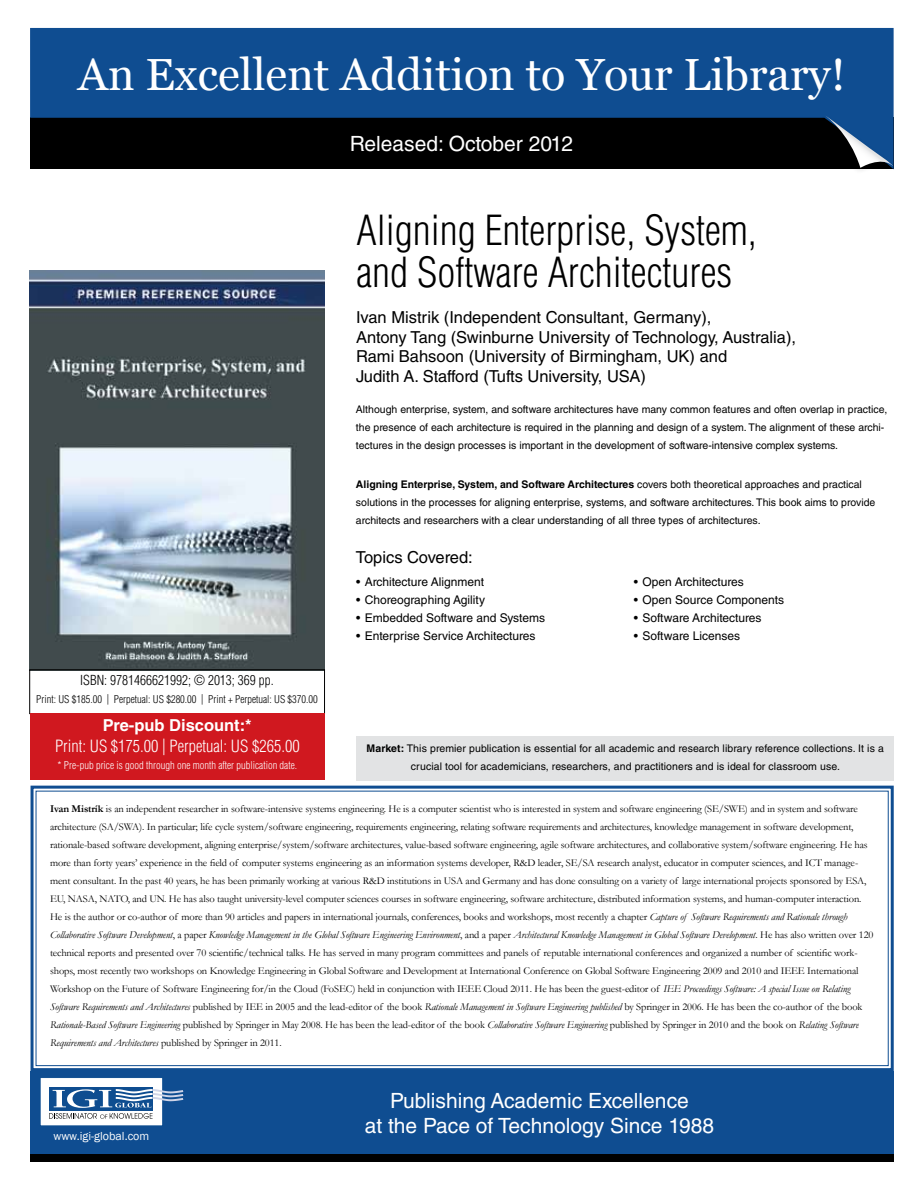
<style>
.page{position:relative;width:918px;height:1188px;background:#fff}
.page>*{position:absolute;margin:0;border:0;box-sizing:border-box;transform-origin:0 0}
.t1{font:45px "Vani";color:#fff}
.t2{font:300 condensed 40.5px/42px "Helvetica LT Std";color:#000}
.t3{font:21px/25.2px "Helvetica LT Std";color:#fff;text-align:center}
.t4{font:16.5px/19.8px "Helvetica LT Std";color:#000}
.t5{font:300 condensed 16.5px "Helvetica LT Std";color:#fff}
.t6{font:700 16.5px "Helvetica LT Std";color:#fff}
.t7{font:300 condensed 13.5px "Helvetica LT Std";color:#000}
.t8{font:12px "Helvetica LT Std";color:#000}
.t9{font:12px "Franklin Gothic";color:#fff}
.t10{font:10.5px/18px "Garamond";letter-spacing:-.01em;color:#000}
.t11{font:10.5px/18px "Helvetica LT Std";color:#000}
.t12{font:300 condensed 10.5px "Helvetica LT Std";color:#000}
.t13{font:300 condensed 10.5px "Helvetica LT Std";color:#fff}
.s1{font-weight:700}
.s2{font-style:italic}
</style>
<div class="page">
<div style="left:357px;top:736px;width:537px;height:44px;background:#e2e3e4"></div>
<div style="left:30px;top:1071px;width:864px;height:83px;background:#0f4d91"></div>
<div style="left:40px;top:1078px;width:123px;height:48px;background:#fff"></div>
<div style="left:40px;top:1077px;width:123px;height:49px;border:1px solid #0e4d90"></div>
<div style="left:49px;top:1087px;width:103px;height:23px;background:#0e4d90"></div>
<svg style="left:49px;top:1089px;width:134px;height:30px"></svg>
<svg style="left:30px;top:28px;width:864px;height:141px;background:#09325f"></svg>
<div style="left:816px;top:111px;width:78px;height:63px;background:#000;opacity:.2"></div>
<svg style="left:824px;top:115px;width:69px;height:53px;background:#2f4d6d"></svg>
<svg style="left:30px;top:785px;width:864px;height:286px"></svg>
<img style="left:29px;top:270px;width:296px;height:400px">
<div style="left:30px;top:670px;width:295px;height:44px;border:1px solid #000"></div>
<div style="left:30px;top:714px;width:295px;height:66px;background:#d0181f"></div>
<div style="left:30px;top:1154px;width:864px;height:8px;background:#000"></div>
<h1 class="t1" style="left:78px;top:48px;width:769px">An Excellent Addition to Your Library!</h1>
<h3 class="t3" style="left:350px;top:131px;width:225px">Released: October 2012</h3>
<h2 class="t2" style="left:357px;top:209px;width:402px">Aligning Enterprise, System, and Software Architectures</h2>
<p class="t7" style="left:80px;top:672px;width:195px">ISBN: 9781466621992; © 2013; 369 pp.</p>
<p class="t12" style="left:36px;top:693px;width:283px">Print: US $185.00 | Perpetual: US $280.00 | Print + Perpetual: US $370.00</p>
<h3 class="t6" style="left:103px;top:715px;width:150px">Pre-pub Discount:*</h3>
<h3 class="t5" style="left:55px;top:736px;width:246px">Print: US $175.00 | Perpetual: US $265.00</h3>
<p class="t13" style="left:58px;top:758px;width:241px">* Pre-pub price is good through one month after publication date.</p>
<h3 class="t4" style="left:356px;top:307px;width:442px">Ivan Mistrik (Independent Consultant, Germany),<br>Antony Tang (Swinburne University of Technology, Australia), Rami Bahsoon (University of Birmingham, UK) and<br>Judith A. Stafford (Tufts University, USA)</h3>
<p class="t11" style="left:356px;top:401px;width:533px">Although enterprise, system, and software architectures have many common features and often overlap in practice, the presence of each architecture is required in the planning and design of a system. The alignment of these archi&shy;tectures in the design processes is important in the development of software-intensive complex systems.</p>
<p class="t11" style="left:356px;top:476px;width:521px"><span class="s1">Aligning Enterprise, System, and Software Architectures</span> covers both theoretical approaches and practical solutions in the processes for aligning enterprise, systems, and software architectures. This book aims to provide architects and researchers with a clear understanding of all three types of architectures.</p>
<h3 class="t4" style="left:356px;top:547px;width:118px">Topics Covered:</h3>
<p class="t8" style="left:356px;top:575px;width:130px">• Architecture Alignment</p>
<p class="t8" style="left:356px;top:593px;width:130px">• Choreographing Agility</p>
<p class="t8" style="left:356px;top:611px;width:190px">• Embedded Software and Systems</p>
<p class="t8" style="left:356px;top:629px;width:181px">• Enterprise Service Architectures</p>
<p class="t8" style="left:634px;top:575px;width:112px">• Open Architectures</p>
<p class="t8" style="left:634px;top:593px;width:152px">• Open Source Components</p>
<p class="t8" style="left:634px;top:611px;width:129px">• Software Architectures</p>
<p class="t8" style="left:634px;top:629px;width:108px">• Software Licenses</p>
<p class="t11" style="left:367px;top:739px;width:519px;text-align:center"><span class="s1">Market:</span> This premier publication is essential for all academic and research library reference collections. It is a crucial tool for academicians, researchers, and practitioners and is ideal for classroom use.</p>
<p class="t10" style="left:50px;top:799px;width:825px"><span class="s1">Ivan Mistrík</span> is an independent researcher in software-intensive systems engineering. He is a computer scientist who is interested in system and software engineering (SE/SWE) and in system and software architecture (SA/SWA). In particular; life cycle system/software engineering, requirements engineering, relating software requirements and architectures, knowledge management in software development, rationale-based software development, aligning enterprise/system/software architectures, value-based software engineering, agile software architectures, and collaborative system/software engineering. He has more than forty years’ experience in the field of computer systems engineering as an information systems developer, R&amp;D leader, SE/SA research analyst, educator in computer sciences, and ICT manage&shy;ment consultant. In the past 40 years, he has been primarily working at various R&amp;D institutions in USA and Germany and has done consulting on a variety of large international projects sponsored by ESA, EU, NASA, NATO, and UN. He has also taught university-level computer sciences courses in software engineering, software architecture, distributed information systems, and human-computer interaction.<br>He is the author or co-author of more than 90 articles and papers in international journals, conferences, books and workshops, most recently a chapter <span class="s2">Capture of Software Requirements and Rationale through Collaborative Software Development</span>, a paper <span class="s2">Knowledge Management in the Global Software Engineering Environment</span>, and a paper <span class="s2">Architectural Knowledge Management in Global Software Development</span>. He has also written over 120 technical reports and presented over 70 scientific/technical talks. He has served in many program committees and panels of reputable international conferences and organized a number of scientific work&shy;shops, most recently two workshops on Knowledge Engineering in Global Software and Development at International Conference on Global Software Engineering 2009 and 2010 and IEEE International Workshop on the Future of Software Engineering for/in the Cloud (FoSEC) held in conjunction with IEEE Cloud 2011. He has been the guest-editor of <span class="s2">IEE Proceedings Software: A special Issue on Relating Software Requirements and Architectures</span> published by IEE in 2005 and the lead-editor of the book <span class="s2">Rationale Management in Software Engineering published</span> by Springer in 2006. He has been the co-author of the book <span class="s2">Rationale-Based Software Engineering</span> published by Springer in May 2008. He has been the lead-editor of the book <span class="s2">Collaborative Software Engineering</span> published by Springer in 2010 and the book on <span class="s2">Relating Software Requirements and Architectures</span> published by Springer in 2011.</p>
<p class="t9" style="left:53px;top:1128px;width:97px">www.igi-global.com</p>
<h3 class="t3" style="left:365px;top:1088px;width:351px">Publishing Academic Excellence<br>at the Pace of Technology Since 1988</h3>
</div>
